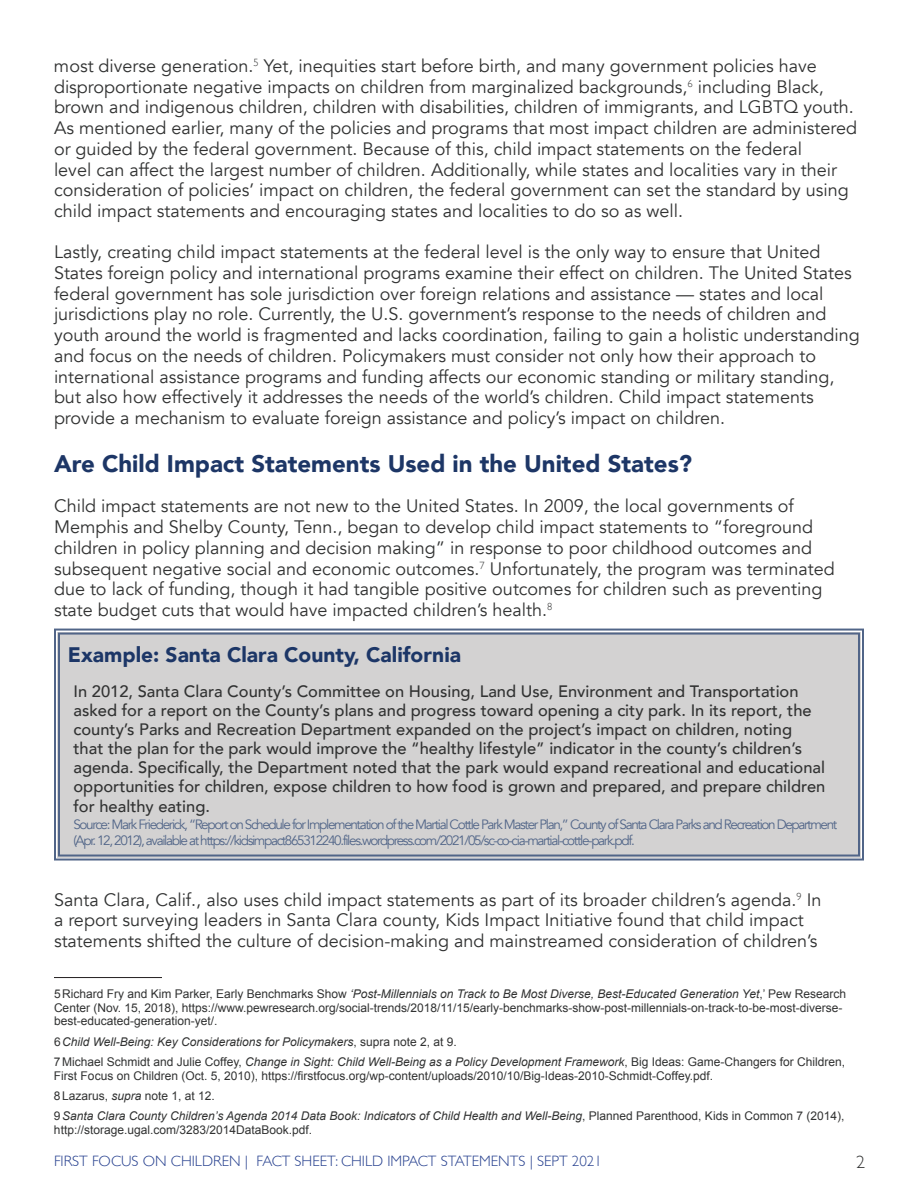
<style>
.page{position:relative;width:918px;height:1188px;background:#fff}
.page>*{position:absolute;margin:0;border:0;box-sizing:border-box;transform-origin:0 0}
.t1{font:900 24px "Avenir";color:#1d3666}
.t2{font:900 21px "Avenir";color:#1c3667}
.t3{font:18px/20.7px "Avenir";color:#313232}
.t4{font:300 18px "Gill Sans";color:#313232}
.t5{font:500 16.5px/18.9px "Avenir";color:#313232}
.t6{font:300 15px "Gill Sans";color:#253f8e}
.t7{font:13.5px/16.2px "Avenir";letter-spacing:-.1em;color:#516588}
.t8{font:12px/13.8px "Arial";color:#313232}
.t9{font:italic 12px/20.2px "Arial";color:#313232}
.s1{font-style:italic}
.s2{font-style:normal}
</style>
<div class="page">
<hr style="left:54px;top:977px;width:108px;height:1px;background:#231f20">
<div style="left:54px;top:628px;width:810px;height:233px;background:#d3d2d2"></div>
<div style="left:58px;top:633px;width:802px;height:224px;border:2px solid #516588"></div>
<p class="t3" style="left:54px;top:56px;width:805px">most diverse generation.<sup>5</sup> Yet, inequities start before birth, and many government policies have disproportionate negative impacts on children from marginalized backgrounds,<sup>6</sup> including Black, brown and indigenous children, children with disabilities, children of immigrants, and LGBTQ youth.<br>As mentioned earlier, many of the policies and programs that most impact children are administered or guided by the federal government. Because of this, child impact statements on the federal<br>level can affect the largest number of children. Additionally, while states and localities vary in their consideration of policies’ impact on children, the federal government can set the standard by using child impact statements and encouraging states and localities to do so as well.</p>
<p class="t3" style="left:54px;top:242px;width:807px">Lastly, creating child impact statements at the federal level is the only way to ensure that United States foreign policy and international programs examine their effect on children. The United States federal government has sole jurisdiction over foreign relations and assistance — states and local jurisdictions play no role. Currently, the U.S. government’s response to the needs of children and youth around the world is fragmented and lacks coordination, failing to gain a holistic understanding and focus on the needs of children. Policymakers must consider not only how their approach to international assistance programs and funding affects our economic standing or military standing, but also how effectively it addresses the needs of the world’s children. Child impact statements provide a mechanism to evaluate foreign assistance and policy’s impact on children.</p>
<h1 class="t1" style="left:54px;top:443px;width:640px">Are Child Impact Statements Used in the United States?</h1>
<p class="t3" style="left:54px;top:496px;width:782px">Child impact statements are not new to the United States. In 2009, the local governments of Memphis and Shelby County, Tenn., began to develop child impact statements to “foreground children in policy planning and decision making” in response to poor childhood outcomes and subsequent negative social and economic outcomes.<sup>7</sup> Unfortunately, the program was terminated due to lack of funding, though it had tangible positive outcomes for children such as preventing state budget cuts that would have impacted children’s health.<sup>8</sup></p>
<p class="t2" style="left:68px;top:636px;width:395px">Example: Santa Clara County, California</p>
<p class="t5" style="left:74px;top:681px;width:753px">In 2012, Santa Clara County’s Committee on Housing, Land Use, Environment and Transportation asked for a report on the County’s plans and progress toward opening a city park. In its report, the county’s Parks and Recreation Department expanded on the project’s impact on children, noting that the plan for the park would improve the “healthy lifestyle” indicator in the county’s children’s agenda. Specifically, the Department noted that the park would expand recreational and educational opportunities for children, expose children to how food is grown and prepared, and prepare children</p>
<p class="t5" style="left:74px;top:796px;width:138px">for healthy eating.</p>
<p class="t7" style="left:74px;top:816px;width:765px">Source: Mark Friederick, “Report on Schedule for Implementation of the Martial Cottle Park Master Plan,” County of Santa Clara Parks and Recreation Department (Apr. 12, 2012), available at https://kidsimpact865312240.files.wordpress.com/2021/05/sc-co-cia-martial-cottle-park.pdf.</p>
<p class="t3" style="left:54px;top:889px;width:769px">Santa Clara, Calif., also uses child impact statements as part of its broader children’s agenda.<sup>9</sup> In a report surveying leaders in Santa Clara county, Kids Impact Initiative found that child impact statements shifted the culture of decision-making and mainstreamed consideration of children’s</p>
<p class="t8" style="left:54px;top:987px;width:794px">5 Richard Fry and Kim Parker, Early Benchmarks Show <span class="s1">‘Post-Millennials on Track to Be Most Diverse, Best-Educated Generation Yet</span>,’ Pew Research<br>Center (Nov. 15, 2018), https://www.pewresearch.org/social-trends/2018/11/15/early-benchmarks-show-post-millennials-on-track-to-be-most-diverse&shy;best-educated-generation-yet/.</p>
<p class="t9" style="left:54px;top:1031px;width:793px"><span class="s2">6</span>Child Well-Being: Key Considerations for Policymakers<span class="s2">, supra note 2, at 9.<br>7 Michael Schmidt and Julie Coffey,</span> Change in Sight: Child Well-Being as a Policy Development Framework<span class="s2">, Big Ideas: Game-Changers for Children,</span></p>
<p class="t8" style="left:54px;top:1066px;width:792px;line-height:20.2px">First Focus on Children (Oct. 5, 2010), https://firstfocus.org/wp-content/uploads/2010/10/Big-Ideas-2010-Schmidt-Coffey.pdf.<br>8Lazarus, <span class="s1">supra</span> note 1, at 12.<br>9 <span class="s1">Santa Clara County Children’s Agenda 2014 Data Book: Indicators of Child Health and Well-Being</span>, Planned Parenthood, Kids in Common 7 (2014),</p>
<p class="t8" style="left:54px;top:1123px;width:260px">http://storage.ugal.com/3283/2014DataBook.pdf.</p>
<p class="t6" style="left:54px;top:1149px;width:549px">FIRST FOCUS ON CHILDREN | FACT SHEET: CHILD IMPACT STATEMENTS | SEPT 2021</p>
<p class="t4" style="left:856px;top:1148px;width:10px">2</p>
</div>
